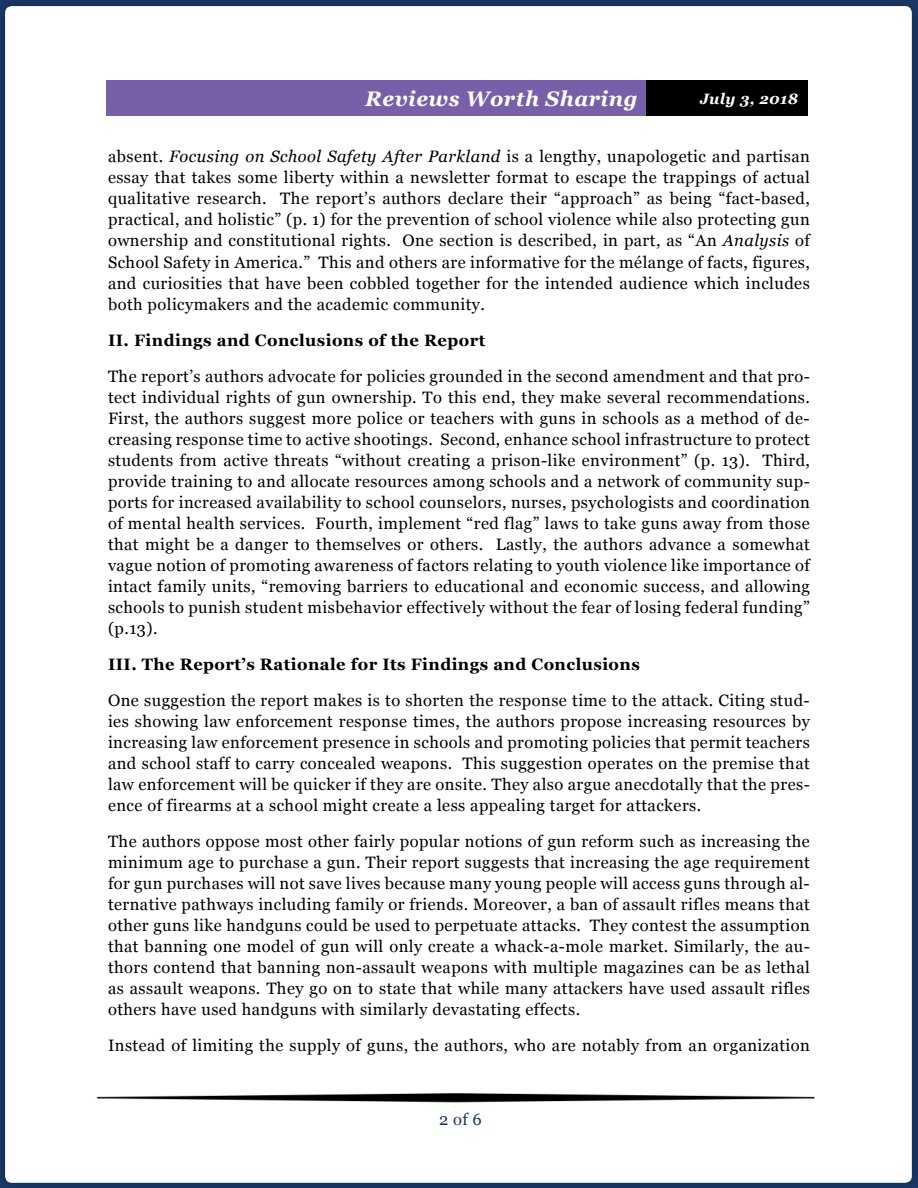
<style>
.page{position:relative;width:918px;height:1188px;background:#19325e}
.page>*{position:absolute;margin:0;border:0;box-sizing:border-box;transform-origin:0 0}
.t1{font:italic 700 21px "Georgia";letter-spacing:.025em;color:#fff}
.t2{font:16.5px/21px "Georgia";letter-spacing:.025em;color:#000;text-align:justify}
.t3{font:700 16.5px "Georgia";letter-spacing:.025em;color:#000}
.t4{font:16.5px "Georgia";color:#1c3868}
.t5{font:italic 700 15px "Georgia";letter-spacing:.025em;color:#fff}
.s1{font-style:italic}
</style>
<div class="page">
<div style="left:5px;top:6px;width:907px;height:1177px;background:#fff;border-radius:7px"></div>
<div style="left:106px;top:80px;width:540px;height:36px;background:#795fa8"></div>
<div style="left:646px;top:80px;width:162px;height:36px;background:#000"></div>
<img style="left:96px;top:1093px;width:719px;height:14px">
<p class="t1" style="left:365px;top:83px;width:274px">Reviews Worth Sharing</p>
<p class="t5" style="left:700px;top:88px;width:99px">July 3, 2018</p>
<p class="t2" style="left:108px;top:146px;width:703px">absent. <span class="s1">Focusing on School Safety After Parkland</span> is a lengthy, unapologetic and partisan essay that takes some liberty within a newsletter format to escape the trappings of actual qualitative research. The report’s authors declare their “approach” as being “fact-based, practical, and holistic” (p. 1) for the prevention of school violence while also protecting gun ownership and constitutional rights. One section is described, in part, as “An <span class="s1">Analysis</span> of School Safety in America.” This and others are informative for the mélange of facts, figures, and curiosities that have been cobbled together for the intended audience which includes both policymakers and the academic community.</p>
<p class="t3" style="left:108px;top:327px;width:379px">II. Findings and Conclusions of the Report</p>
<p class="t2" style="left:108px;top:365px;width:704px">The report’s authors advocate for policies grounded in the second amendment and that pro&shy;tect individual rights of gun ownership. To this end, they make several recommendations.<br>First, the authors suggest more police or teachers with guns in schools as a method of de&shy;creasing response time to active shootings. Second, enhance school infrastructure to protect students from active threats “without creating a prison-like environment” (p. 13). Third, provide training to and allocate resources among schools and a network of community sup&shy;ports for increased availability to school counselors, nurses, psychologists and coordination of mental health services. Fourth, implement “red flag” laws to take guns away from those that might be a danger to themselves or others. Lastly, the authors advance a somewhat vague notion of promoting awareness of factors relating to youth violence like importance of intact family units, “removing barriers to educational and economic success, and allowing schools to punish student misbehavior effectively without the fear of losing federal funding” (p.13).</p>
<p class="t3" style="left:108px;top:651px;width:533px">III. The Report’s Rationale for Its Findings and Conclusions</p>
<p class="t2" style="left:108px;top:689px;width:703px">One suggestion the report makes is to shorten the response time to the attack. Citing stud&shy;ies showing law enforcement response times, the authors propose increasing resources by increasing law enforcement presence in schools and promoting policies that permit teachers and school staff to carry concealed weapons. This suggestion operates on the premise that law enforcement will be quicker if they are onsite. They also argue anecdotally that the pres&shy;ence of firearms at a school might create a less appealing target for attackers.</p>
<p class="t2" style="left:108px;top:830px;width:703px">The authors oppose most other fairly popular notions of gun reform such as increasing the minimum age to purchase a gun. Their report suggests that increasing the age requirement for gun purchases will not save lives because many young people will access guns through al&shy;ternative pathways including family or friends. Moreover, a ban of assault rifles means that other guns like handguns could be used to perpetuate attacks. They contest the assumption that banning one model of gun will only create a whack-a-mole market. Similarly, the au&shy;thors contend that banning non-assault weapons with multiple magazines can be as lethal as assault weapons. They go on to state that while many attackers have used assault rifles others have used handguns with similarly devastating effects.</p>
<p class="t2" style="left:108px;top:1034px;width:703px">Instead of limiting the supply of guns, the authors, who are notably from an organization</p>
<p class="t4" style="left:439px;top:1107px;width:44px">2 of 6</p>
</div>
